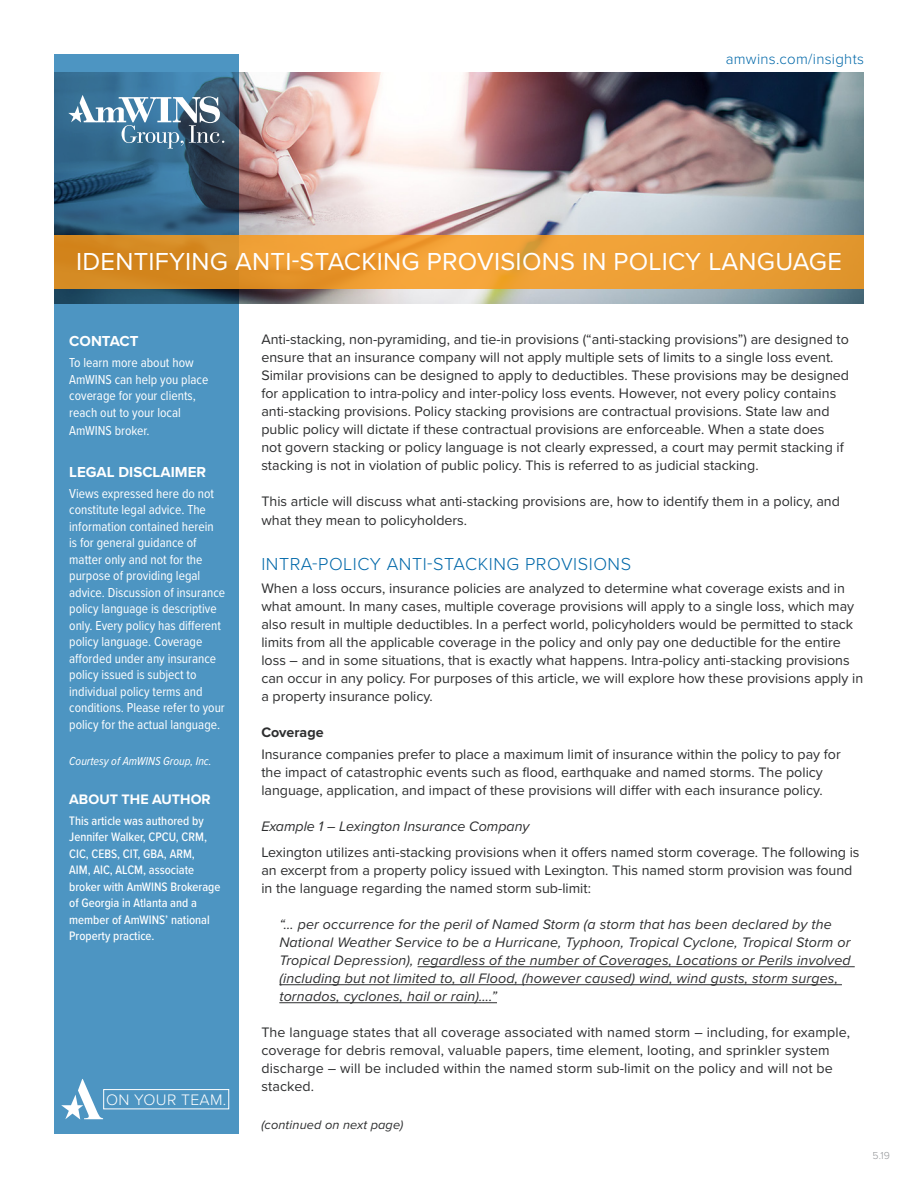
<style>
.page{position:relative;width:918px;height:1188px;background:#fff}
.page>*{position:absolute;margin:0;border:0;box-sizing:border-box;transform-origin:0 0}
.Specialty_Practice{font:25.5px "Proxima Nova";letter-spacing:.01em;color:#fff}
.Specialty_Practice-2{font:300 18px "Proxima Nova";letter-spacing:.03em;color:#0068a9}
.Specialty_Practice-3{font:300 15.75px "Proxima Nova";letter-spacing:.02em;color:#fff}
.Specialty_Practice-4{font:700 15px "Proxima Nova";color:#fff}
.Specialty_Practice-5{font:300 15px "Proxima Nova";letter-spacing:.02em;color:#0068a9}
.Specialty_Practice-6{font:14.25px/18px "Proxima Nova";color:#2d2e2f}
.Specialty_Practice-7{font:italic 14.25px/18px "Proxima Nova";letter-spacing:.01em;color:#2d2e2f}
.Specialty_Practice-8{font:700 14.25px "Proxima Nova";color:#fff}
.Specialty_Practice-9{font:700 14.25px "Proxima Nova";color:#2d2e2f}
.Specialty_Practice-10{font:13.5px/16.5px "Proxima Nova Cond";color:#fff}
.Specialty_Practice-11{font:500 12.75px/16.5px "Proxima Nova Cond";color:#fff}
.Specialty_Practice-12{font:italic 12.75px "Proxima Nova";letter-spacing:.01em;color:#2d2e2f}
.Specialty_Practice-13{font:italic 12px "Proxima Nova Cond";color:#fff}
.Specialty_Practice-14{font:300 10.5px "Proxima Nova";color:#939598}
</style>
<div class="page">
<img style="left:239px;top:73px;width:625px;height:230px">
<svg style="left:54px;top:54px;width:185px;height:1080px;background:#488db8"></svg>
<hr style="left:418px;top:966px;width:437px;height:1px;background:#2d2e2f">
<hr style="left:279px;top:984px;width:563px;height:1px;background:#2d2e2f">
<hr style="left:279px;top:1002px;width:218px;height:1px;background:#2d2e2f">
<svg style="left:68px;top:95px;width:156px;height:54px"></svg>
<div style="left:103px;top:1089px;width:126px;height:20px;border:1px solid #fff"></div>
<svg style="left:61px;top:1079px;width:42px;height:41px"></svg>
<svg style="left:54px;top:235px;width:810px;height:54px;background:#e6982f"></svg>
<p class="Specialty_Practice-5" style="left:726px;top:48px;width:140px">amwins.com/insights</p>
<p class="Specialty_Practice" style="left:76px;top:243px;width:767px">IDENTIFYING ANTI-STACKING PROVISIONS IN POLICY LANGUAGE</p>
<p class="Specialty_Practice-4" style="left:69px;top:330px;width:71px">CONTACT</p>
<p class="Specialty_Practice-10" style="left:69px;top:354px;width:141px">To learn more about how<br>AmWINS can help you place coverage for your clients, reach out to your local</p>
<p class="Specialty_Practice-10" style="left:69px;top:421px;width:82px">AmWINS broker.</p>
<p class="Specialty_Practice-4" style="left:69px;top:460px;width:138px">LEGAL DISCLAIMER</p>
<p class="Specialty_Practice-10" style="left:69px;top:484px;width:158px">Views expressed here do not constitute legal advice. The information contained herein<br>is for general guidance of matter only and not for the purpose of providing legal advice. Discussion of insurance policy language is descriptive only. Every policy has different policy language. Coverage afforded under any insurance policy issued is subject to individual policy terms and conditions. Please refer to your policy for the actual language.</p>
<p class="Specialty_Practice-13" style="left:69px;top:752px;width:144px">Courtesy of AmWINS Group, Inc.</p>
<p class="Specialty_Practice-8" style="left:69px;top:788px;width:143px">ABOUT THE AUTHOR</p>
<p class="Specialty_Practice-11" style="left:69px;top:812px;width:153px">This article was authored by<br>Jennifer Walker, CPCU, CRM,<br>CIC, CEBS, CIT, GBA, ARM,<br>AIM, AIC, ALCM, associate broker with AmWINS Brokerage of Georgia in Atlanta and a member of AmWINS’ national<br>Property practice.</p>
<p class="Specialty_Practice-3" style="left:106px;top:1088px;width:122px">ON YOUR TEAM.</p>
<p class="Specialty_Practice-6" style="left:261px;top:330px;width:589px">Anti-stacking, non-pyramiding, and tie-in provisions (“anti-stacking provisions”) are designed to ensure that an insurance company will not apply multiple sets of limits to a single loss event.<br>Similar provisions can be designed to apply to deductibles. These provisions may be designed for application to intra-policy and inter-policy loss events. However, not every policy contains anti-stacking provisions. Policy stacking provisions are contractual provisions. State law and public policy will dictate if these contractual provisions are enforceable. When a state does<br>not govern stacking or policy language is not clearly expressed, a court may permit stacking if stacking is not in violation of public policy. This is referred to as judicial stacking.</p>
<p class="Specialty_Practice-6" style="left:261px;top:492px;width:580px;line-height:18.8px">This article will discuss what anti-stacking provisions are, how to identify them in a policy, and what they mean to policyholders.</p>
<p class="Specialty_Practice-2" style="left:261px;top:551px;width:371px">INTRA-POLICY ANTI-STACKING PROVISIONS</p>
<p class="Specialty_Practice-6" style="left:261px;top:578px;width:603px">When a loss occurs, insurance policies are analyzed to determine what coverage exists and in what amount. In many cases, multiple coverage provisions will apply to a single loss, which may also result in multiple deductibles. In a perfect world, policyholders would be permitted to stack limits from all the applicable coverage in the policy and only pay one deductible for the entire loss – and in some situations, that is exactly what happens. Intra-policy anti-stacking provisions can occur in any policy. For purposes of this article, we will explore how these provisions apply in a property insurance policy.</p>
<p class="Specialty_Practice-9" style="left:261px;top:721px;width:64px">Coverage</p>
<p class="Specialty_Practice-6" style="left:261px;top:745px;width:581px">Insurance companies prefer to place a maximum limit of insurance within the policy to pay for the impact of catastrophic events such as flood, earthquake and named storms. The policy language, application, and impact of these provisions will differ with each insurance policy.</p>
<p class="Specialty_Practice-7" style="left:261px;top:817px;width:270px">Example 1 – Lexington Insurance Company</p>
<p class="Specialty_Practice-6" style="left:261px;top:842px;width:600px">Lexington utilizes anti-stacking provisions when it offers named storm coverage. The following is an excerpt from a property policy issued with Lexington. This named storm provision was found in the language regarding the named storm sub-limit:</p>
<p class="Specialty_Practice-7" style="left:279px;top:914px;width:573px">“… per occurrence for the peril of Named Storm (a storm that has been declared by the National Weather Service to be a Hurricane, Typhoon, Tropical Cyclone, Tropical Storm or Tropical Depression), regardless of the number of Coverages, Locations or Perils involved (including but not limited to, all Flood, (however caused) wind, wind gusts, storm surges, tornados, cyclones, hail or rain)….”</p>
<p class="Specialty_Practice-6" style="left:261px;top:1022px;width:590px">The language states that all coverage associated with named storm – including, for example, coverage for debris removal, valuable papers, time element, looting, and sprinkler system discharge – will be included within the named storm sub-limit on the policy and will not be stacked.</p>
<p class="Specialty_Practice-12" style="left:261px;top:1115px;width:144px">(continued on next page)</p>
<p class="Specialty_Practice-14" style="left:872px;top:1148px;width:19px">5.19</p>
</div>
